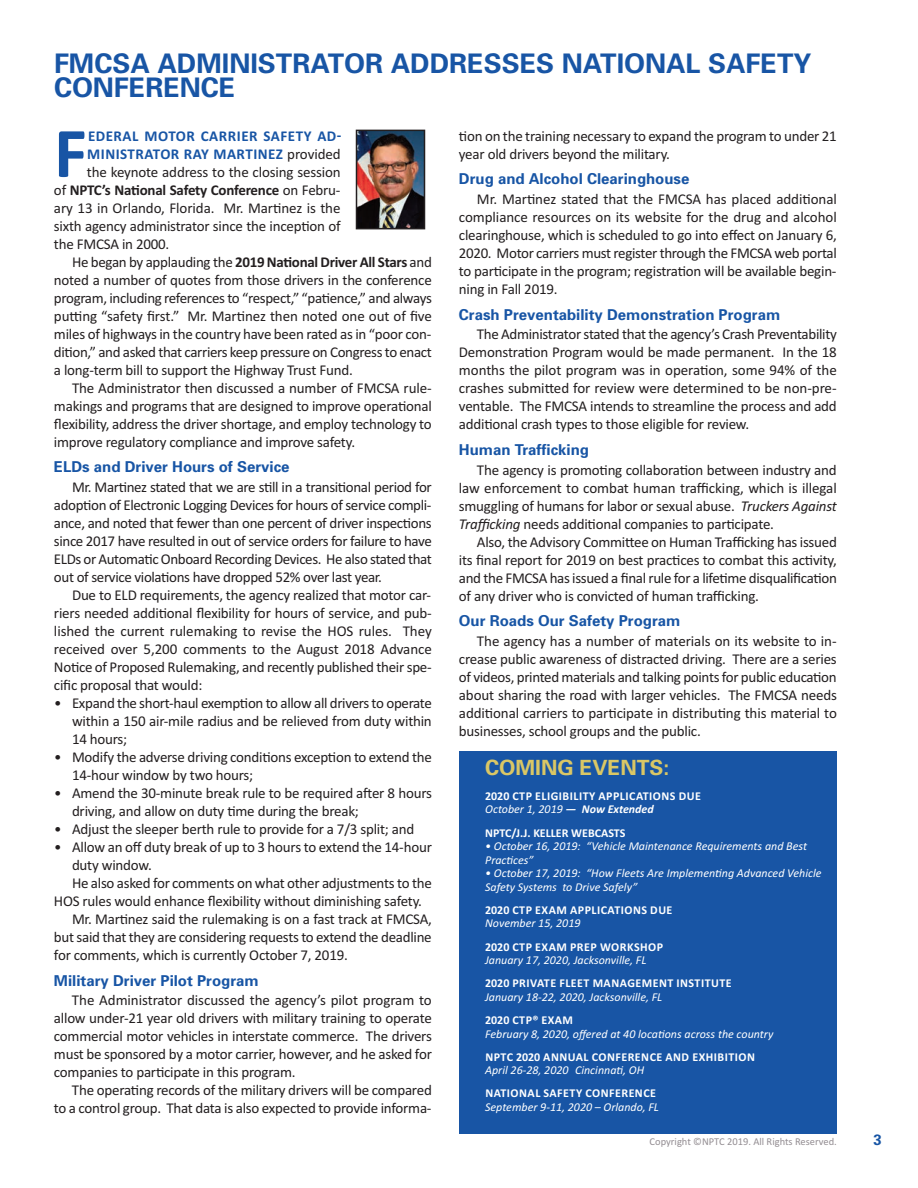
<style>
.page{position:relative;width:918px;height:1188px;background:#fff}
.page>*{position:absolute;margin:0;border:0;box-sizing:border-box;transform-origin:0 0}
.t1{font:700 72px "Calibri";color:#1855a5}
.t2{font:700 27px/24px "Univers";color:#1855a5}
.t3{font:700 21px "Univers";color:#dac765}
.t4{font:15px/18px "Calibri";letter-spacing:-.015em;color:#231f20;text-align:justify}
.t5{font:700 15px "Univers";color:#1855a5}
.t6{font:700 15px "Calibri";letter-spacing:-.02em;color:#231f20}
.t7{font:700 15px "Calibri";letter-spacing:.03em;color:#1855a5}
.t8{font:italic 12px/13.5px "Calibri";color:#fff}
.t9{font:700 12px/13.5px "Calibri";letter-spacing:.04em;color:#fff}
.t10{font:700 12px "Calibri";color:#fff}
.t11{font:10.5px "Calibri";color:#938d92}
.s1{font-weight:400;color:#231f20}
.s2{font-weight:400}
.s3{font-style:italic}
.s4{font-weight:400;font-style:italic}
</style>
<div class="page">
<img style="left:359px;top:133px;width:63px;height:93px">
<div style="left:356px;top:130px;width:69px;height:99px;border:2px solid #231f20"></div>
<div style="left:459px;top:751px;width:378px;height:383px;background:#1855a5"></div>
<h2 class="t2" style="left:54px;top:54px;width:759px">FMCSA ADMINISTRATOR ADDRESSES NATIONAL SAFETY<br>CONFERENCE</h2>
<h1 class="t1" style="left:54px;top:110px;width:35px">F</h1>
<p class="t7" style="left:88px;top:127px;width:255px">EDERAL MOTOR CARRIER SAFETY AD-</p>
<p class="t7" style="left:87px;top:145px;width:255px">MINISTRATOR RAY MARTINEZ <span class="s1">provided</span></p>
<p class="t4" style="left:87px;top:163px;width:255px">the keynote address to the closing session</p>
<p class="t6" style="left:54px;top:181px;width:288px"><span class="s2">of</span> NPTC’S NATIONAL SAFETY CONFERENCE <span class="s2">on Febru-</span></p>
<p class="t4" style="left:54px;top:199px;width:288px">ary 13 in Orlando, Florida. Mr. Martinez is the</p>
<p class="t4" style="left:54px;top:217px;width:288px">sixth agency administrator since the inception of</p>
<p class="t4" style="left:54px;top:235px;width:117px">the FMCSA in 2000.</p>
<p class="t6" style="left:72px;top:253px;width:361px"><span class="s2">He began by applauding the</span> 2019 NATIONAL DRIVER ALL STARS <span class="s2">and</span></p>
<p class="t4" style="left:54px;top:271px;width:379px">noted a number of quotes from those drivers in the conference</p>
<p class="t4" style="left:54px;top:289px;width:379px">program, including references to “respect,” “patience,” and always</p>
<p class="t4" style="left:54px;top:307px;width:379px">putting “safety first.” Mr. Martinez then noted one out of five</p>
<p class="t4" style="left:54px;top:325px;width:379px">miles of highways in the country have been rated as in “poor con-</p>
<p class="t4" style="left:54px;top:343px;width:379px">dition,” and asked that carriers keep pressure on Congress to enact</p>
<p class="t4" style="left:54px;top:361px;width:300px">a long-term bill to support the Highway Trust Fund.</p>
<p class="t4" style="left:72px;top:379px;width:361px">The Administrator then discussed a number of FMCSA rule-</p>
<p class="t4" style="left:54px;top:397px;width:379px">makings and programs that are designed to improve operational</p>
<p class="t4" style="left:54px;top:415px;width:379px">flexibility, address the driver shortage, and employ technology to</p>
<p class="t4" style="left:54px;top:433px;width:303px">improve regulatory compliance and improve safety.</p>
<p class="t5" style="left:54px;top:462px;width:237px">ELDs and Driver Hours of Service</p>
<p class="t4" style="left:54px;top:478px;width:379px;text-indent:18px">Mr. Martinez stated that we are still in a transitional period for adoption of Electronic Logging Devices for hours of service compli&shy;ance, and noted that fewer than one percent of driver inspections since 2017 have resulted in out of service orders for failure to have ELDs or Automatic Onboard Recording Devices. He also stated that out of service violations have dropped 52% over last year.</p>
<p class="t4" style="left:54px;top:586px;width:379px;text-indent:18px">Due to ELD requirements, the agency realized that motor car&shy;riers needed additional flexibility for hours of service, and pub&shy;lished the current rulemaking to revise the HOS rules. They received over 5,200 comments to the August 2018 Advance Notice of Proposed Rulemaking, and recently published their spe&shy;cific proposal that would:</p>
<p class="t4" style="left:72px;top:694px;width:361px;text-indent:-18px">• Expand the short-haul exemption to allow all drivers to operate within a 150 air-mile radius and be relieved from duty within 14 hours;</p>
<p class="t4" style="left:72px;top:748px;width:361px;text-indent:-18px">• Modify the adverse driving conditions exception to extend the<br>14-hour window by two hours;</p>
<p class="t4" style="left:72px;top:784px;width:361px;text-indent:-18px">• Amend the 30-minute break rule to be required after 8 hours driving, and allow on duty time during the break;</p>
<p class="t4" style="left:54px;top:820px;width:362px">• Adjust the sleeper berth rule to provide for a 7/3 split; and</p>
<p class="t4" style="left:54px;top:838px;width:379px">• Allow an off duty break of up to 3 hours to extend the 14-hour</p>
<p class="t4" style="left:72px;top:856px;width:81px">duty window.</p>
<p class="t4" style="left:72px;top:874px;width:361px">He also asked for comments on what other adjustments to the</p>
<p class="t4" style="left:54px;top:892px;width:370px">HOS rules would enhance flexibility without diminishing safety.</p>
<p class="t4" style="left:72px;top:910px;width:362px">Mr. Martinez said the rulemaking is on a fast track at FMCSA,</p>
<p class="t4" style="left:54px;top:928px;width:379px">but said that they are considering requests to extend the deadline</p>
<p class="t4" style="left:54px;top:946px;width:295px">for comments, which is currently October 7, 2019.</p>
<p class="t5" style="left:54px;top:975px;width:206px">Military Driver Pilot Program</p>
<p class="t4" style="left:54px;top:991px;width:379px;text-indent:18px">The Administrator discussed the agency’s pilot program to allow under-21 year old drivers with military training to operate commercial motor vehicles in interstate commerce. The drivers must be sponsored by a motor carrier, however, and he asked for companies to participate in this program.</p>
<p class="t4" style="left:54px;top:1081px;width:379px;text-align:right">The operating records of the military drivers will be compared<br>to a control group. That data is also expected to provide informa-</p>
<p class="t4" style="left:459px;top:127px;width:379px">tion on the training necessary to expand the program to under 21 year old drivers beyond the military.</p>
<p class="t5" style="left:459px;top:174px;width:232px">Drug and Alcohol Clearinghouse</p>
<p class="t4" style="left:459px;top:190px;width:379px;text-indent:18px">Mr. Martinez stated that the FMCSA has placed additional compliance resources on its website for the drug and alcohol clearinghouse, which is scheduled to go into effect on January 6, 2020. Motor carriers must register through the FMCSA web portal to participate in the program; registration will be available begin&shy;ning in Fall 2019.</p>
<p class="t5" style="left:459px;top:309px;width:323px">Crash Preventability Demonstration Program</p>
<p class="t4" style="left:459px;top:325px;width:379px;text-indent:18px">The Administrator stated that the agency’s Crash Preventability Demonstration Program would be made permanent. In the 18 months the pilot program was in operation, some 94% of the crashes submitted for review were determined to be non-pre&shy;ventable. The FMCSA intends to streamline the process and add additional crash types to those eligible for review.</p>
<p class="t5" style="left:459px;top:444px;width:132px">Human Trafficking</p>
<p class="t4" style="left:459px;top:460px;width:379px;text-indent:18px">The agency is promoting collaboration between industry and law enforcement to combat human trafficking, which is illegal smuggling of humans for labor or sexual abuse. <span class="s3">Truckers Against Trafficking</span> needs additional companies to participate.</p>
<p class="t4" style="left:459px;top:532px;width:379px;text-indent:18px">Also, the Advisory Committee on Human Trafficking has issued its final report for 2019 on best practices to combat this activity, and the FMCSA has issued a final rule for a lifetime disqualification of any driver who is convicted of human trafficking.</p>
<p class="t5" style="left:459px;top:615px;width:223px">Our Roads Our Safety Program</p>
<p class="t4" style="left:459px;top:632px;width:380px;text-indent:18px">The agency has a number of materials on its website to in&shy;crease public awareness of distracted driving. There are a series of videos, printed materials and talking points for public education about sharing the road with larger vehicles. The FMCSA needs additional carriers to participate in distributing this material to businesses, school groups and the public.</p>
<h3 class="t3" style="left:485px;top:759px;width:186px">COMING EVENTS:</h3>
<p class="t9" style="left:485px;top:789px;width:217px">2020 CTP ELIGIBILITY APPLICATIONS DUE<br><span class="s4">October 1, 2019</span> <span class="s3">— Now Extended</span></p>
<p class="t10" style="left:485px;top:825px;width:142px">NPTC/J.J. KELLER WEBCASTS</p>
<p class="t8" style="left:485px;top:839px;width:323px">• October 16, 2019: “Vehicle Maintenance Requirements and Best<br>Practices”</p>
<p class="t8" style="left:485px;top:866px;width:338px">• October 17, 2019: “How Fleets Are Implementing Advanced Vehicle<br>Safety Systems to Drive Safely”</p>
<p class="t9" style="left:485px;top:903px;width:189px">2020 CTP EXAM APPLICATIONS DUE</p>
<p class="t8" style="left:485px;top:916px;width:97px">November 15, 2019</p>
<p class="t9" style="left:485px;top:940px;width:180px">2020 CTP EXAM PREP WORKSHOP</p>
<p class="t8" style="left:485px;top:953px;width:163px">January 17, 2020, Jacksonville, FL</p>
<p class="t9" style="left:485px;top:976px;width:248px">2020 PRIVATE FLEET MANAGEMENT INSTITUTE</p>
<p class="t8" style="left:485px;top:990px;width:179px">January 18-22, 2020, Jacksonville, FL</p>
<p class="t9" style="left:485px;top:1013px;width:89px">2020 CTP® EXAM</p>
<p class="t8" style="left:485px;top:1027px;width:290px">February 8, 2020, offered at 40 locations across the country</p>
<p class="t9" style="left:485px;top:1050px;width:271px">NPTC 2020 ANNUAL CONFERENCE AND EXHIBITION</p>
<p class="t8" style="left:485px;top:1063px;width:161px">April 26-28, 2020 Cincinnati, OH</p>
<p class="t9" style="left:485px;top:1087px;width:172px">NATIONAL SAFETY CONFERENCE</p>
<p class="t8" style="left:485px;top:1100px;width:175px">September 9-11, 2020 – Orlando, FL</p>
<p class="t11" style="left:650px;top:1135px;width:189px">Copyright ©NPTC 2019. All Rights Reserved.</p>
<p class="t5" style="left:873px;top:1134px;width:10px">3</p>
</div>
